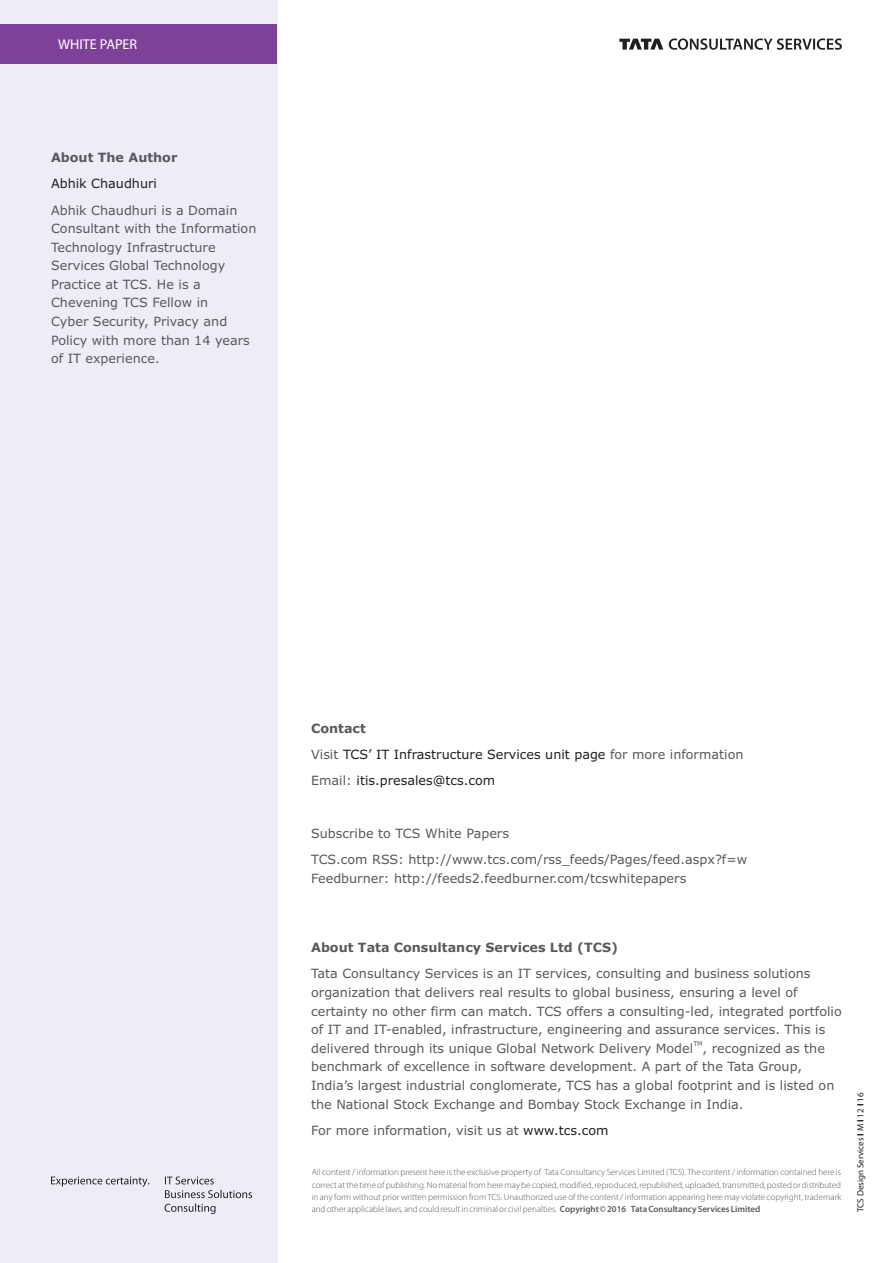
<style>
.page{position:relative;width:893px;height:1263px;background:#fff}
.page>*{position:absolute;margin:0;border:0;box-sizing:border-box;transform-origin:0 0}
.t1{font:14.25px "Myriad Pro";color:#fff}
.t2{font:12.75px/18.6px "Verdana";color:#58595b}
.t3{font:12.75px/26.4px "Verdana";color:#231f20}
.t4{font:700 12.75px "Verdana";color:#58595b}
.t5{font:300 9px/12.3px "Myriad Pro";color:#58595b;text-align:justify}
.t6{font:9px "Myriad Pro";color:#231f20}
.t7{font:6.3px "Verdana";color:#58595b}
.s1{font-weight:700;color:#58595b}
.s2{color:#58595b}
.s3{color:#231f20}
.s4{font-weight:600}
.s5{font-weight:700}
</style>
<div class="page">
<div style="left:0;top:0;width:277px;height:1263px;background:#eeecf6"></div>
<svg style="left:51px;top:1176px;width:98px;height:11px"></svg>
<svg style="left:165px;top:1176px;width:87px;height:38px"></svg>
<svg style="left:619px;top:39px;width:44px;height:11px"></svg>
<svg style="left:669px;top:38px;width:173px;height:12px"></svg>
<div style="left:0;top:24px;width:277px;height:40px;background:#7e4199"></div>
<p class="t1" style="left:58px;top:38px;width:81px">WHITE PAPER</p>
<p class="t4" style="left:51px;top:152px;width:128px">About The Author</p>
<p class="t3" style="left:51px;top:171px;width:107px">Abhik Chaudhuri</p>
<p class="t2" style="left:51px;top:202px;width:207px">Abhik Chaudhuri is a Domain<br>Consultant with the Information<br>Technology Infrastructure<br>Services Global Technology<br>Practice at TCS. He is a<br>Chevening TCS Fellow in<br>Cyber Security, Privacy and<br>Policy with more than 14 years of IT experience.</p>
<p class="t3" style="left:311px;top:716px;width:434px"><span class="s1">Contact<br></span><span class="s2">Visit</span> TCS’ IT Infrastructure Services unit page <span class="s2">for more information<br>Email:</span> itis.presales@tcs.com</p>
<p class="t2" style="left:311px;top:821px;width:438px;line-height:26.4px">Subscribe to TCS White Papers<br>TCS.com RSS: http://www.tcs.com/rss_feeds/Pages/feed.aspx?f=w</p>
<p class="t2" style="left:311px;top:870px;width:377px">Feedburner: http://feeds2.feedburner.com/tcswhitepapers</p>
<p class="t4" style="left:311px;top:942px;width:308px">About Tata Consultancy Services Ltd (TCS)</p>
<p class="t2" style="left:311px;top:965px;width:532px">Tata Consultancy Services is an IT services, consulting and business solutions organization that delivers real results to global business, ensuring a level of certainty no other firm can match. TCS offers a consulting-led, integrated portfolio of IT and IT-enabled, infrastructure, engineering and assurance services. This is</p>
<p class="t7" style="left:693px;top:1041px;width:11px">TM</p>
<p class="t2" style="left:311px;top:1040px;width:525px">delivered through its unique Global Network Delivery Model , recognized as the benchmark of excellence in software development. A part of the Tata Group, India’s largest industrial conglomerate, TCS has a global footprint and is listed on the National Stock Exchange and Bombay Stock Exchange in India.</p>
<p class="t2" style="left:311px;top:1122px;width:299px">For more information, visit us at <span class="s3">www.tcs.com</span></p>
<p class="t5" style="left:312px;top:1167px;width:531px">All content / information present here is the exclusive property of Tata Consultancy Services Limited (TCS). The content / information contained here is correct at the time of publishing. No material from here may be copied, modified, reproduced, republished, uploaded, transmitted, posted or distributed in any form without prior written permission from TCS. Unauthorized use of the content / information appearing here may violate copyright, trademark and other applicable laws, and could result in criminal or civil penalties. <span class="s4">Copyright © 2016 Tata Consultancy Services Limited</span></p>
<p class="t6" style="left:857px;top:1212px;width:121px;rotate:-90deg">TCS Design Services <span class="s5">I</span> M <span class="s5">I</span> 12 <span class="s5">I</span> 16</p>
</div>
